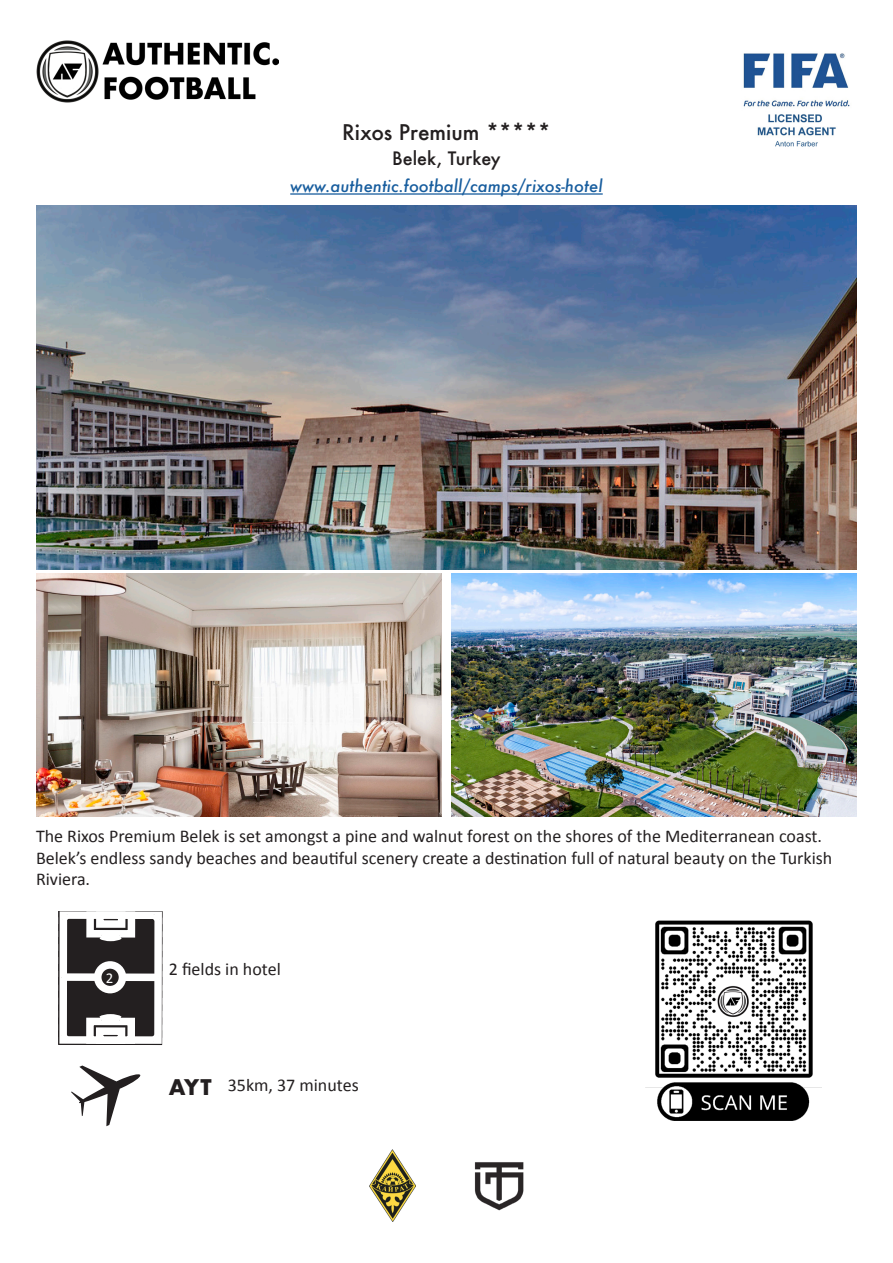
<style>
.page{position:relative;width:893px;height:1263px;background:#fff}
.page>*{position:absolute;margin:0;border:0;box-sizing:border-box;transform-origin:0 0}
.t1{font:500 21px "Futura";color:#231f20}
.t2{font:700 21px "Futura";color:#231f20}
.t3{font:18px/21.6px "Calibri";color:#231f20}
.t4{font:500 18px "Futura";color:#231f20}
.t5{font:italic 500 16.5px "Futura";color:#175d9e}
.t6{font:15px "Calibri";color:#fff}
</style>
<div class="page">
<img style="left:36px;top:40px;width:243px;height:63px">
<img style="left:743px;top:53px;width:107px;height:94px">
<hr style="left:290px;top:193px;width:313px;height:2px;background:#175d9e">
<img style="left:36px;top:205px;width:821px;height:365px">
<img style="left:36px;top:574px;width:405px;height:243px">
<img style="left:452px;top:574px;width:405px;height:243px">
<svg style="left:72px;top:1066px;width:69px;height:60px"></svg>
<img style="left:645px;top:920px;width:177px;height:201px">
<svg style="left:58px;top:911px;width:105px;height:134px"></svg>
<img style="left:369px;top:1150px;width:47px;height:71px">
<img style="left:474px;top:1162px;width:50px;height:49px">
<p class="t1" style="left:342px;top:117px;width:210px">Rixos Premium *****</p>
<p class="t4" style="left:392px;top:146px;width:110px">Belek, Turkey</p>
<p class="t5" style="left:290px;top:175px;width:314px">www.authentic.football/camps/rixos-hotel</p>
<p class="t3" style="left:36px;top:825px;width:798px">The Rixos Premium Belek is set amongst a pine and walnut forest on the shores of the Mediterranean coast.<br>Belek’s endless sandy beaches and beautiful scenery create a destination full of natural beauty on the Turkish<br>Riviera.</p>
<p class="t6" style="left:106px;top:967px;width:9px">2</p>
<p class="t3" style="left:169px;top:957px;width:113px">2 fields in hotel</p>
<p class="t2" style="left:169px;top:1072px;width:44px">AYT</p>
<p class="t3" style="left:228px;top:1074px;width:132px">35km, 37 minutes</p>
</div>
